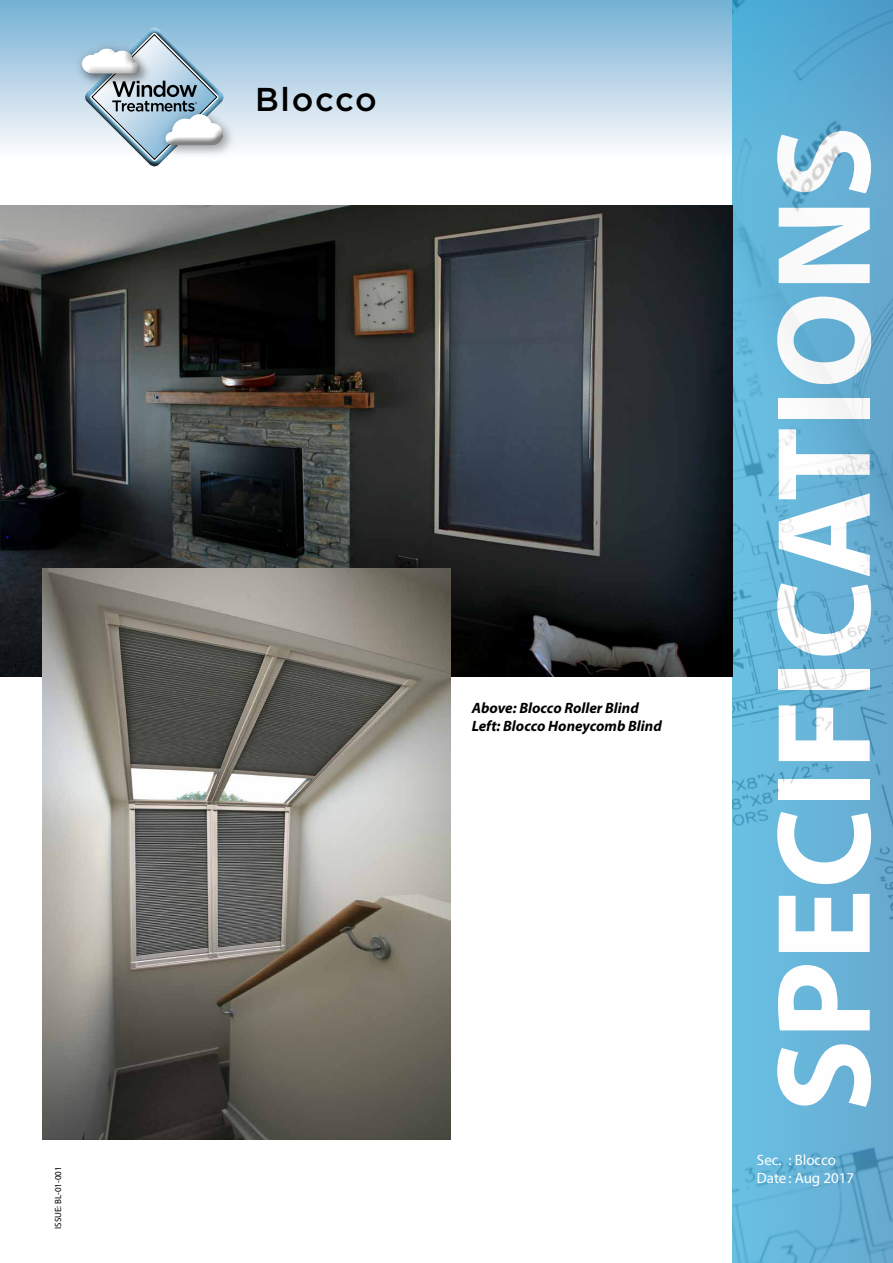
<style>
.page{position:relative;width:893px;height:1263px;background:#fff}
.page>*{position:absolute;margin:0;border:0;box-sizing:border-box;transform-origin:0 0}
.t1{font:700 135px "Myriad Pro";color:#fff}
.t2{font:500 33px "Gotham";letter-spacing:.05em;color:#000}
.t3{font:italic 700 15px/18px "Myriad Pro";color:#000}
.t4{font:15px/18px "Myriad Pro";color:#fff}
.t5{font:9px "Myriad Pro";color:#000}
</style>
<div class="page">
<div style="left:0;top:0;width:893px;height:181px;background:linear-gradient(to bottom,#75b0d3,#fff)"></div>
<div style="left:161px;top:110px;width:75px;height:49px;background:#000;opacity:.26"></div>
<div style="left:156px;top:105px;width:76px;height:50px;background:#000;opacity:.15"></div>
<div style="left:73px;top:39px;width:76px;height:44px;background:#000;opacity:.14"></div>
<svg style="left:81px;top:22px;width:149px;height:149px"></svg>
<div style="left:82px;top:47px;width:45px;height:29px;background:#fff;opacity:.5"></div>
<div style="left:84px;top:47px;width:58px;height:29px;background:#000;opacity:.5"></div>
<svg style="left:732px;top:0;width:161px;height:1263px;background:#63b1d6"></svg>
<img style="left:0;top:206px;width:733px;height:470px">
<img style="left:43px;top:568px;width:407px;height:572px">
<p class="t5" style="left:53px;top:1229px;width:64px;rotate:-90deg">ISSUE: BL-01-001</p>
<h2 class="t2" style="left:255px;top:78px;width:123px">Blocco</h2>
<p class="t3" style="left:472px;top:698px;width:192px">Above: Blocco Roller Blind<br>Left: Blocco Honeycomb Blind</p>
<h1 class="t1" style="left:736px;top:1112px;width:988px;rotate:-90deg">SPECIFICATIONS</h1>
<p class="t4" style="left:757px;top:1150px;width:99px">Sec. : Blocco<br>Date : Aug 2017</p>
</div>
